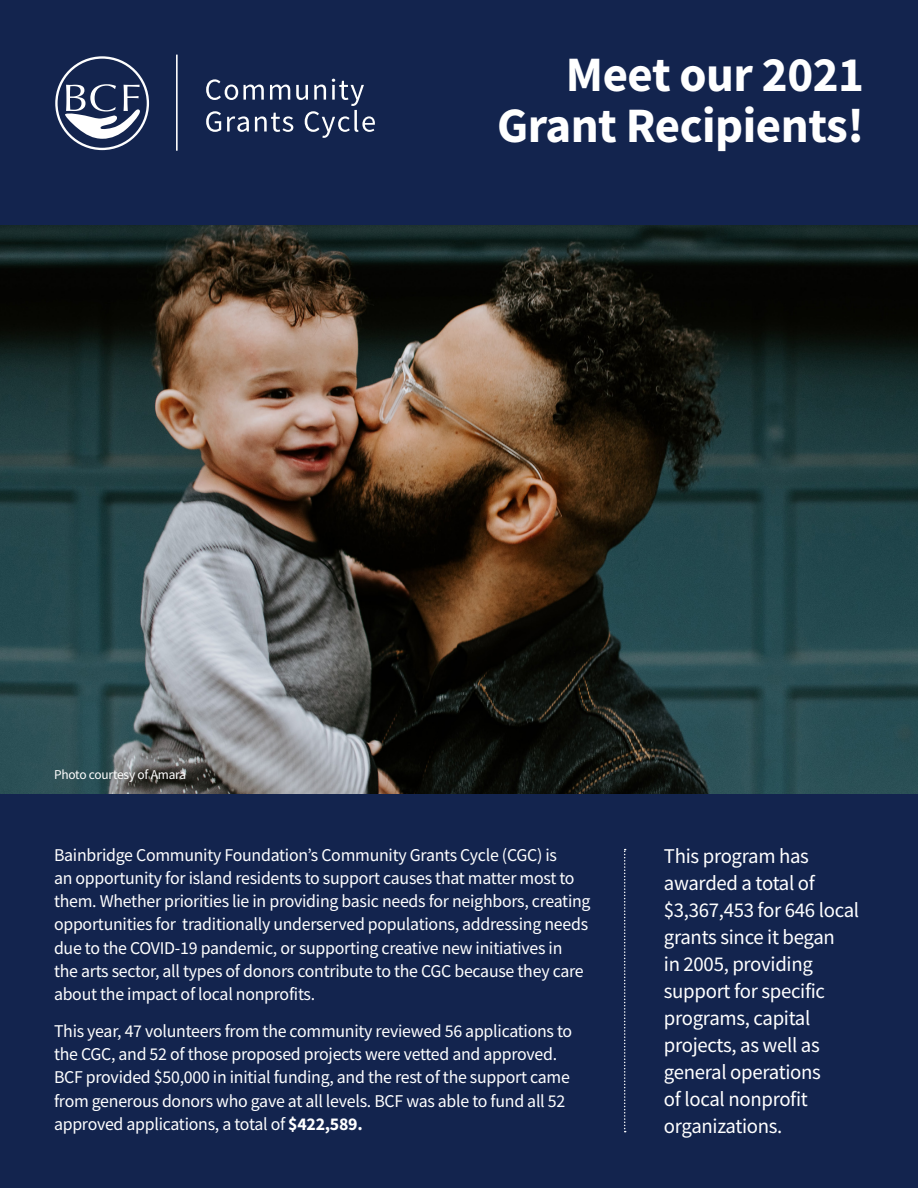
<style>
.page{position:relative;width:918px;height:1188px;background:#fff}
.page>*{position:absolute;margin:0;border:0;box-sizing:border-box;transform-origin:0 0}
.t1{font:700 49.5px/51px "Source Sans Pro";letter-spacing:-.01em;color:#fff;text-align:right}
.t2{font:21px/27px "Source Sans Pro";letter-spacing:-.015em;color:#fff}
.t3{font:18px/23.2px "Source Sans Pro";letter-spacing:-.015em;color:#fff}
.t4{font:13.5px "Source Sans Pro";letter-spacing:-.015em;color:#fff}
.s1{font-weight:700}
</style>
<div class="page">
<div style="left:0;top:782px;width:918px;height:406px;background:#13244e"></div>
<div style="left:0;top:0;width:918px;height:225px;background:#13244e"></div>
<img style="left:0;top:226px;width:918px;height:568px">
<svg style="left:64px;top:84px;width:77px;height:55px"></svg>
<div style="left:55px;top:56px;width:94px;height:94px;border:2px solid #fff;border-radius:50%"></div>
<svg style="left:206px;top:79px;width:169px;height:59px"></svg>
<hr style="left:176px;top:55px;width:2px;height:96px;background:#fff">
<svg style="left:624px;top:849px;width:2px;height:283px"></svg>
<p class="t4" style="left:54px;top:766px;width:134px">Photo courtesy of Amara</p>
<p class="t1" style="left:497px;top:48px;width:368px">Meet our 2021<br>Grant Recipients!</p>
<p class="t3" style="left:54px;top:843px;width:538px">Bainbridge Community Foundation’s Community Grants Cycle (CGC) is<br>an opportunity for island residents to support causes that matter most to them. Whether priorities lie in providing basic needs for neighbors, creating opportunities for traditionally underserved populations, addressing needs due to the COVID-19 pandemic, or supporting creative new initiatives in the arts sector, all types of donors contribute to the CGC because they care about the impact of local nonprofits.</p>
<p class="t3" style="left:54px;top:1019px;width:520px">This year, 47 volunteers from the community reviewed 56 applications to the CGC, and 52 of those proposed projects were vetted and approved.<br>BCF provided $50,000 in initial funding, and the rest of the support came from generous donors who gave at all levels. BCF was able to fund all 52 approved applications, a total of <span class="s1">$422,589.</span></p>
<p class="t2" style="left:664px;top:842px;width:197px">This program has awarded a total of $3,367,453 for 646 local grants since it began<br>in 2005, providing support for specific programs, capital projects, as well as general operations<br>of local nonprofit organizations.</p>
</div>
